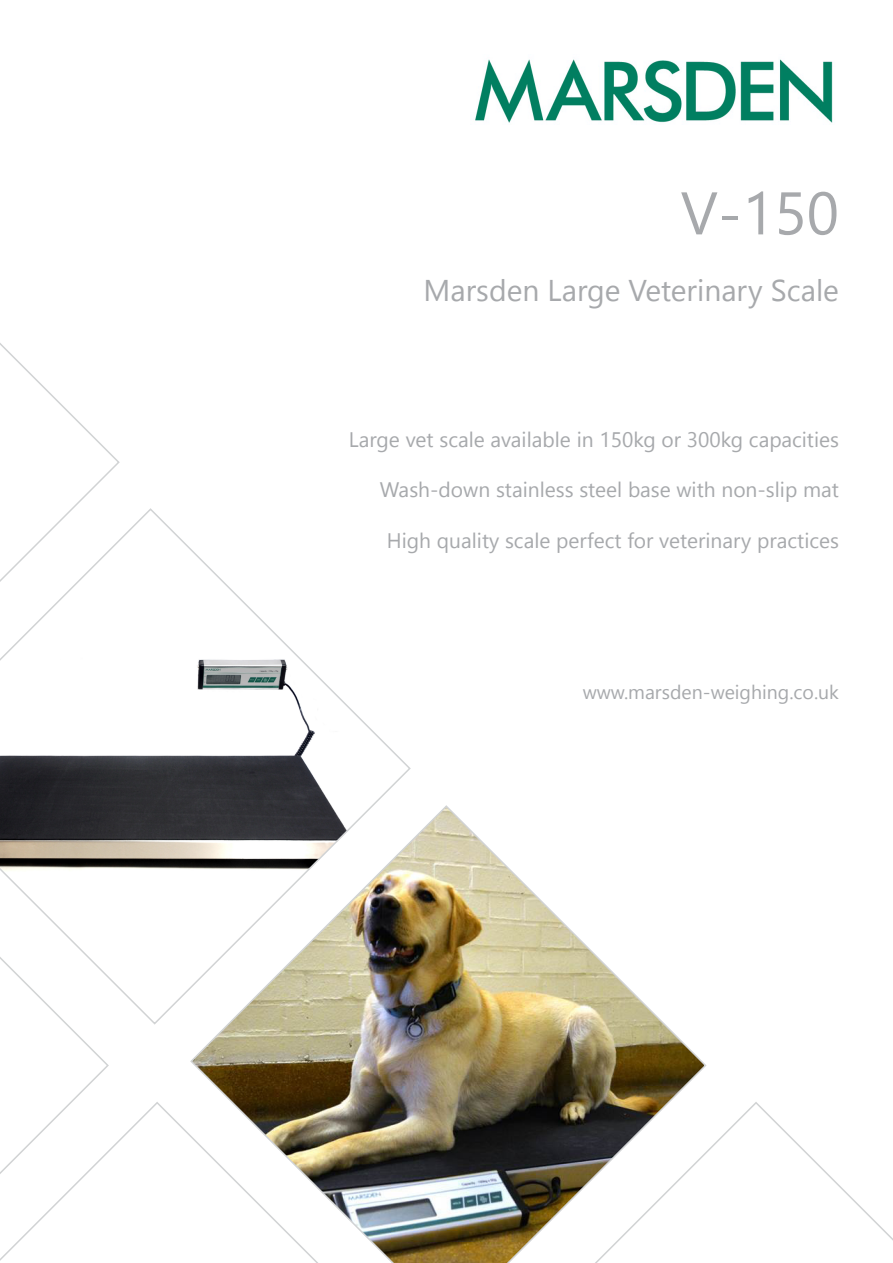
<style>
.page{position:relative;width:893px;height:1263px;background:#fff}
.page>*{position:absolute;margin:0;border:0;box-sizing:border-box;transform-origin:0 0}
.t1{font:60px "Leelawadee UI";color:#a7a9ac}
.t2{font:30px "Leelawadee UI";color:#a7a9ac}
.t3{font:21px "Leelawadee UI";color:#a7a9ac}
.t4{font:19.5px "Leelawadee UI";color:#a7a9ac}
</style>
<div class="page">
<img style="left:475px;top:59px;width:358px;height:64px">
<img style="left:190px;top:805px;width:517px;height:458px">
<svg style="left:0;top:508px;width:412px;height:518px"></svg>
<img style="left:110px;top:1100px;width:308px;height:163px">
<svg style="left:0;top:804px;width:110px;height:457px"></svg>
<svg style="left:0;top:343px;width:121px;height:376px"></svg>
<svg style="left:499px;top:1100px;width:394px;height:163px"></svg>
<h1 class="t1" style="left:681px;top:171px;width:160px">V-150</h1>
<h2 class="t2" style="left:423px;top:269px;width:417px">Marsden Large Veterinary Scale</h2>
<p class="t3" style="left:349px;top:425px;width:491px">Large vet scale available in 150kg or 300kg capacities</p>
<p class="t3" style="left:380px;top:475px;width:461px">Wash-down stainless steel base with non-slip mat</p>
<p class="t3" style="left:387px;top:525px;width:454px">High quality scale perfect for veterinary practices</p>
<p class="t4" style="left:583px;top:678px;width:258px">www.marsden-weighing.co.uk</p>
</div>
